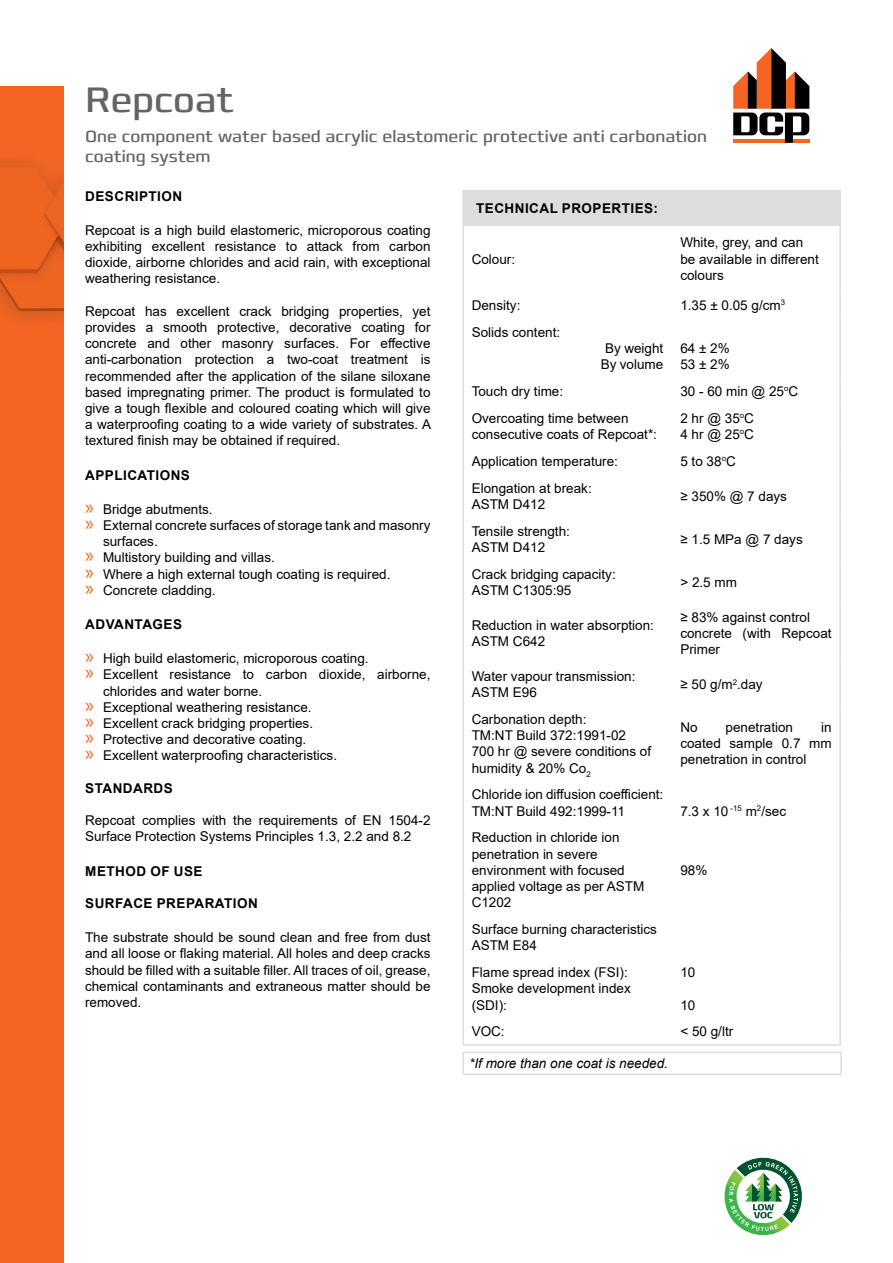
<style>
.page{position:relative;width:893px;height:1263px;background:#fff}
.page>*{position:absolute;margin:0;border:0;box-sizing:border-box;transform-origin:0 0}
.t1{font:36px "Francker CYR";color:#636466}
.t2{font:16.5px/19.8px "Francker CYR";color:#636466}
.t3{font:13.5px/16.2px "Arial";color:#000}
.t4{font:700 13.5px "Arial";letter-spacing:.035em;color:#000}
.t5{font:italic 13.5px "Arial";color:#000}
.s1{font-family:"Myriad Pro";font-size:21px;color:#f26522}
</style>
<div class="page">
<div style="left:463px;top:191px;width:377px;height:35px;background:#dcddde"></div>
<hr style="left:462px;top:190px;width:210px;height:1px;background:#dcddde">
<hr style="left:462px;top:191px;width:2px;height:35px;background:#dcddde">
<hr style="left:672px;top:190px;width:169px;height:1px;background:#dcddde">
<hr style="left:839px;top:191px;width:2px;height:35px;background:#dcddde">
<hr style="left:462px;top:226px;width:2px;height:65px;background:#dcddde">
<hr style="left:839px;top:226px;width:2px;height:65px;background:#dcddde">
<hr style="left:462px;top:291px;width:2px;height:27px;background:#dcddde">
<hr style="left:839px;top:291px;width:2px;height:27px;background:#dcddde">
<hr style="left:462px;top:318px;width:2px;height:59px;background:#dcddde">
<hr style="left:839px;top:318px;width:2px;height:59px;background:#dcddde">
<hr style="left:462px;top:377px;width:2px;height:27px;background:#dcddde">
<hr style="left:839px;top:377px;width:2px;height:27px;background:#dcddde">
<hr style="left:462px;top:404px;width:2px;height:43px;background:#dcddde">
<hr style="left:839px;top:404px;width:2px;height:43px;background:#dcddde">
<hr style="left:462px;top:447px;width:2px;height:27px;background:#dcddde">
<hr style="left:839px;top:447px;width:2px;height:27px;background:#dcddde">
<hr style="left:462px;top:474px;width:2px;height:43px;background:#dcddde">
<hr style="left:839px;top:474px;width:2px;height:43px;background:#dcddde">
<hr style="left:462px;top:517px;width:2px;height:43px;background:#dcddde">
<hr style="left:839px;top:517px;width:2px;height:43px;background:#dcddde">
<hr style="left:462px;top:560px;width:2px;height:43px;background:#dcddde">
<hr style="left:839px;top:560px;width:2px;height:43px;background:#dcddde">
<hr style="left:462px;top:603px;width:2px;height:59px;background:#dcddde">
<hr style="left:839px;top:603px;width:2px;height:59px;background:#dcddde">
<hr style="left:462px;top:662px;width:2px;height:44px;background:#dcddde">
<hr style="left:839px;top:662px;width:2px;height:44px;background:#dcddde">
<hr style="left:462px;top:706px;width:2px;height:75px;background:#dcddde">
<hr style="left:839px;top:706px;width:2px;height:75px;background:#dcddde">
<hr style="left:462px;top:781px;width:2px;height:43px;background:#dcddde">
<hr style="left:839px;top:781px;width:2px;height:43px;background:#dcddde">
<hr style="left:462px;top:824px;width:2px;height:92px;background:#dcddde">
<hr style="left:839px;top:824px;width:2px;height:92px;background:#dcddde">
<hr style="left:462px;top:916px;width:2px;height:43px;background:#dcddde">
<hr style="left:839px;top:916px;width:2px;height:43px;background:#dcddde">
<hr style="left:462px;top:959px;width:2px;height:59px;background:#dcddde">
<hr style="left:839px;top:959px;width:2px;height:59px;background:#dcddde">
<hr style="left:462px;top:1018px;width:2px;height:26px;background:#dcddde">
<hr style="left:839px;top:1018px;width:2px;height:26px;background:#dcddde">
<hr style="left:462px;top:1044px;width:210px;height:1px;background:#dcddde">
<hr style="left:672px;top:1044px;width:169px;height:1px;background:#dcddde">
<hr style="left:462px;top:1051px;width:380px;height:2px;background:#dcddde">
<hr style="left:462px;top:1053px;width:2px;height:20px;background:#dcddde">
<hr style="left:840px;top:1053px;width:2px;height:20px;background:#dcddde">
<hr style="left:462px;top:1073px;width:380px;height:2px;background:#dcddde">
<svg style="left:724px;top:1157px;width:78px;height:79px"></svg>
<svg style="left:733px;top:48px;width:76px;height:95px"></svg>
<div style="left:0;top:86px;width:64px;height:1177px;background:#f26522"></div>
<img style="left:0;top:161px;width:64px;height:158px">
<h1 class="t1" style="left:85px;top:77px;width:151px">Repcoat</h1>
<p class="t2" style="left:85px;top:127px;width:624px">One component water based acrylic elastomeric protective anti carbonation coating system</p>
<p class="t4" style="left:85px;top:186px;width:98px">DESCRIPTION</p>
<p class="t3" style="left:85px;top:222px;width:347px;text-align:justify">Repcoat is a high build elastomeric, microporous coating exhibiting excellent resistance to attack from carbon dioxide, airborne chlorides and acid rain, with exceptional weathering resistance.</p>
<p class="t3" style="left:85px;top:303px;width:348px;text-align:justify">Repcoat has excellent crack bridging properties, yet provides a smooth protective, decorative coating for concrete and other masonry surfaces. For effective anti-carbonation protection a two-coat treatment is recommended after the application of the silane siloxane based impregnating primer. The product is formulated to give a tough flexible and coloured coating which will give a waterproofing coating to a wide variety of substrates. A textured finish may be obtained if required.</p>
<p class="t4" style="left:85px;top:465px;width:106px">APPLICATIONS</p>
<p class="t3" style="left:85px;top:501px;width:129px"><span class="s1">»</span> Bridge abutments.</p>
<p class="t3" style="left:85px;top:517px;width:347px"><span class="s1">»</span> External concrete surfaces of storage tank and masonry</p>
<p class="t3" style="left:103px;top:533px;width:56px">surfaces.</p>
<p class="t3" style="left:85px;top:549px;width:191px"><span class="s1">»</span> Multistory building and villas.</p>
<p class="t3" style="left:85px;top:566px;width:307px"><span class="s1">»</span> Where a high external tough coating is required.</p>
<p class="t3" style="left:85px;top:582px;width:132px"><span class="s1">»</span> Concrete cladding.</p>
<p class="t4" style="left:85px;top:615px;width:98px">ADVANTAGES</p>
<p class="t3" style="left:85px;top:650px;width:285px"><span class="s1">»</span> High build elastomeric, microporous coating.</p>
<p class="t3" style="left:85px;top:666px;width:347px"><span class="s1">»</span> Excellent resistance to carbon dioxide, airborne,</p>
<p class="t3" style="left:103px;top:683px;width:161px">chlorides and water borne.</p>
<p class="t3" style="left:85px;top:699px;width:228px"><span class="s1">»</span> Exceptional weathering resistance.</p>
<p class="t3" style="left:85px;top:715px;width:230px"><span class="s1">»</span> Excellent crack bridging properties.</p>
<p class="t3" style="left:85px;top:731px;width:223px"><span class="s1">»</span> Protective and decorative coating.</p>
<p class="t3" style="left:85px;top:747px;width:254px"><span class="s1">»</span> Excellent waterproofing characteristics.</p>
<p class="t4" style="left:85px;top:778px;width:89px">STANDARDS</p>
<p class="t3" style="left:85px;top:812px;width:347px">Repcoat complies with the requirements of EN 1504-2<br>Surface Protection Systems Principles 1.3, 2.2 and 8.2</p>
<p class="t4" style="left:85px;top:861px;width:119px">METHOD OF USE</p>
<p class="t4" style="left:85px;top:894px;width:174px">SURFACE PREPARATION</p>
<p class="t3" style="left:85px;top:929px;width:347px;text-align:justify">The substrate should be sound clean and free from dust and all loose or flaking material. All holes and deep cracks should be filled with a suitable filler. All traces of oil, grease, chemical contaminants and extraneous matter should be removed.</p>
<p class="t4" style="left:476px;top:199px;width:183px">TECHNICAL PROPERTIES:</p>
<p class="t3" style="left:472px;top:251px;width:45px">Colour:</p>
<p class="t3" style="left:680px;top:234px;width:140px">White, grey, and can be available in different colours</p>
<p class="t3" style="left:472px;top:297px;width:50px">Density:</p>
<p class="t3" style="left:680px;top:297px;width:106px">1.35 ± 0.05 g/cm<sup>3</sup></p>
<p class="t3" style="left:472px;top:324px;width:90px">Solids content:</p>
<p class="t3" style="left:601px;top:340px;width:64px;text-align:center">By weight<br>By volume</p>
<p class="t3" style="left:680px;top:340px;width:51px">64 ± 2%<br>53 ± 2%</p>
<p class="t3" style="left:472px;top:383px;width:93px">Touch dry time:</p>
<p class="t3" style="left:680px;top:383px;width:119px">30 - 60 min @ 25<sup>o</sup>C</p>
<p class="t3" style="left:472px;top:410px;width:187px">Overcoating time between consecutive coats of Repcoat*:</p>
<p class="t3" style="left:680px;top:410px;width:75px">2 hr @ 35<sup>o</sup>C<br>4 hr @ 25<sup>o</sup>C</p>
<p class="t3" style="left:472px;top:453px;width:148px">Application temperature:</p>
<p class="t3" style="left:680px;top:453px;width:57px">5 to 38<sup>o</sup>C</p>
<p class="t3" style="left:472px;top:480px;width:122px">Elongation at break:<br>ASTM D412</p>
<p class="t3" style="left:680px;top:488px;width:108px">≥ 350% @ 7 days</p>
<p class="t3" style="left:472px;top:523px;width:100px">Tensile strength:<br>ASTM D412</p>
<p class="t3" style="left:680px;top:531px;width:124px">≥ 1.5 MPa @ 7 days</p>
<p class="t3" style="left:472px;top:566px;width:146px">Crack bridging capacity:<br>ASTM C1305:95</p>
<p class="t3" style="left:680px;top:574px;width:58px">&gt; 2.5 mm</p>
<p class="t3" style="left:472px;top:617px;width:184px">Reduction in water absorption:<br>ASTM C642</p>
<p class="t3" style="left:680px;top:609px;width:153px">≥ 83% against control concrete (with Repcoat<br>Primer</p>
<p class="t3" style="left:472px;top:668px;width:165px">Water vapour transmission:<br>ASTM E96</p>
<p class="t3" style="left:680px;top:676px;width:84px">≥ 50 g/m<sup>2</sup>.day</p>
<p class="t3" style="left:472px;top:711px;width:181px">Carbonation depth:<br>TM:NT Build 372:1991-02<br>700 hr @ severe conditions of humidity &amp; 20% Co<sub>2</sub></p>
<p class="t3" style="left:680px;top:719px;width:19px">No</p>
<p class="t3" style="left:726px;top:719px;width:69px">penetration</p>
<p class="t3" style="left:680px;top:719px;width:153px;text-align:justify;text-indent:141px">in coated sample 0.7 mm penetration in control</p>
<p class="t3" style="left:472px;top:786px;width:193px">Chloride ion diffusion coefficient:<br>TM:NT Build 492:1999-11</p>
<p class="t3" style="left:472px;top:829px;width:174px">Reduction in chloride ion penetration in severe environment with focused applied voltage as per ASTM<br>C1202</p>
<p class="t3" style="left:680px;top:803px;width:107px">7.3 x 10 <sup>-15</sup> m<sup>2</sup>/sec</p>
<p class="t3" style="left:680px;top:862px;width:29px">98%</p>
<p class="t3" style="left:472px;top:921px;width:187px">Surface burning characteristics<br>ASTM E84</p>
<p class="t3" style="left:472px;top:964px;width:161px">Flame spread index (FSI):<br>Smoke development index (SDI):</p>
<p class="t3" style="left:680px;top:964px;width:17px">10</p>
<p class="t3" style="left:680px;top:996px;width:17px">10</p>
<p class="t3" style="left:472px;top:1023px;width:35px">VOC:</p>
<p class="t3" style="left:680px;top:1023px;width:54px">&lt; 50 g/ltr</p>
<p class="t5" style="left:469px;top:1055px;width:200px">*If more than one coat is needed.</p>
</div>
